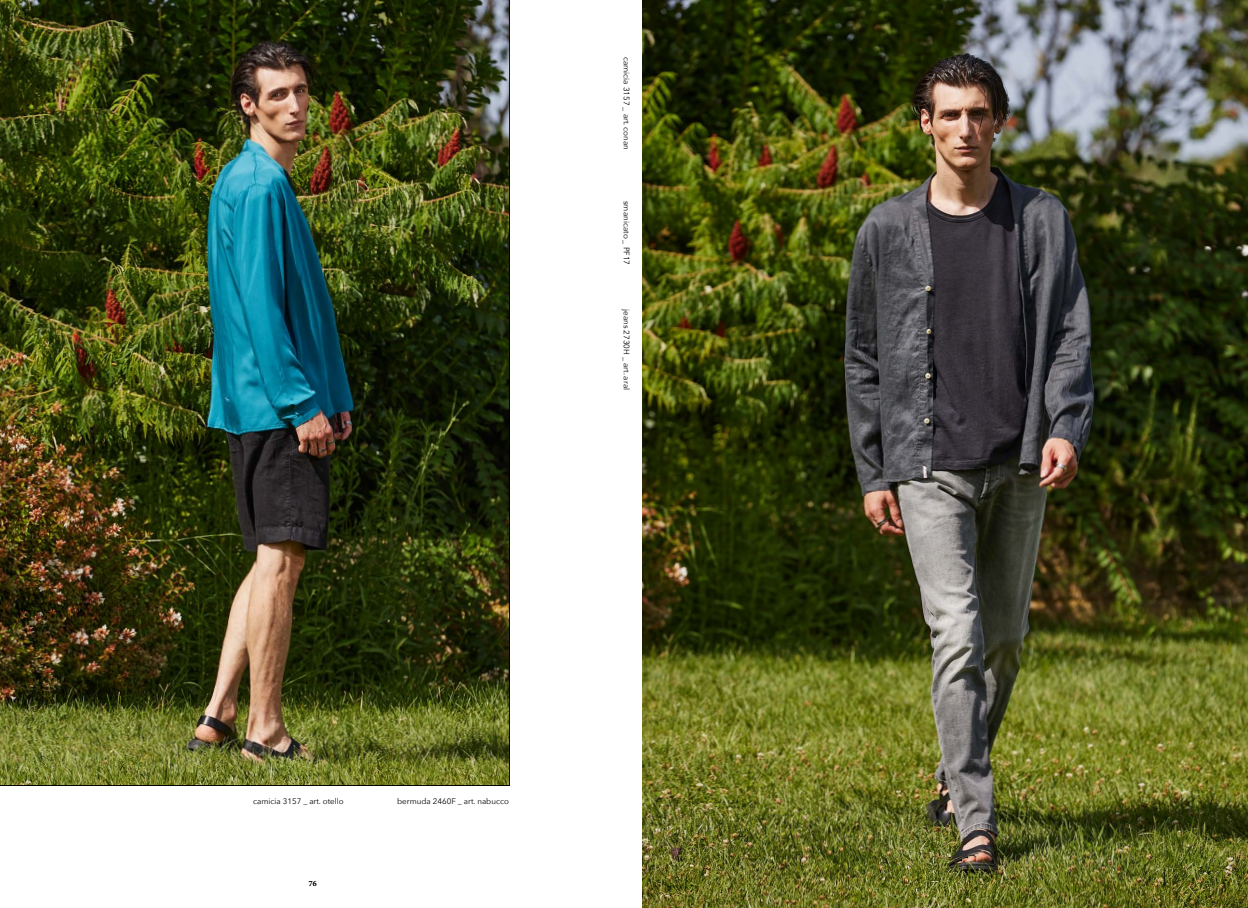
<style>
.page{position:relative;width:1248px;height:908px;background:#fff}
.page>*{position:absolute;margin:0;border:0;box-sizing:border-box;transform-origin:0 0}
.t1{font:8.1px "Avenir Next";color:#000}
.t2{font:8px "Avenir Next";color:#000}
.t3{font:8px "Minion Pro";color:#000}
.t4{font:8px "Minion Pro";color:#fff}
</style>
<div class="page">
<img style="left:0;top:0;width:509px;height:784px">
<img style="left:642px;top:0;width:605px;height:907px">
<p class="t1" style="left:633px;top:57px;width:94px;rotate:90deg">camicia 3157 _ art. conan</p>
<p class="t1" style="left:633px;top:201px;width:66px;rotate:90deg">smanicato _ PF17</p>
<p class="t1" style="left:633px;top:309px;width:82px;rotate:90deg">jeans 2730H _ art. aral</p>
<p class="t2" style="left:253px;top:794px;width:92px">camicia 3157 _ art. otello</p>
<p class="t2" style="left:397px;top:794px;width:113px">bermuda 2460F _ art. nabucco</p>
<p class="t3" style="left:309px;top:877px;width:9px">76</p>
<p class="t4" style="left:931px;top:877px;width:9px">77</p>
</div>
